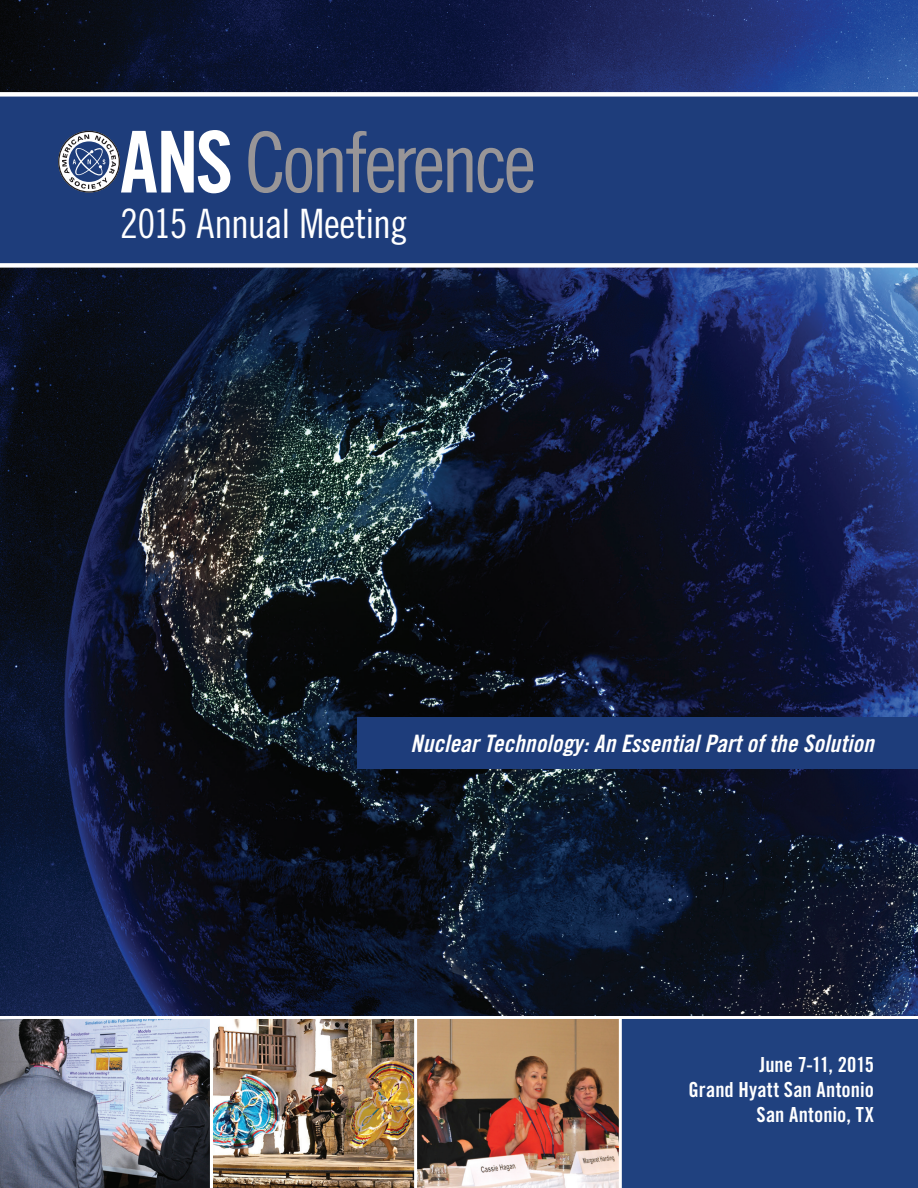
<style>
.page{position:relative;width:918px;height:1188px;background:#fff}
.page>*{position:absolute;margin:0;border:0;box-sizing:border-box;transform-origin:0 0}
.t1{font:40.5px "Trade Gothic Cond Eighteen";letter-spacing:-.03em;color:#fff}
.t2{font:24px "Trade Gothic Bold Cond Twenty Obl";letter-spacing:.005em;color:#fff}
.t3{font:20.85px/24.9px "Trade Gothic Bold Cond Twenty";color:#fff;text-align:right}
</style>
<div class="page">
<img style="left:0;top:0;width:918px;height:1016px">
<div style="left:621px;top:1019px;width:297px;height:169px;background:#20417f"></div>
<img style="left:213px;top:1019px;width:406px;height:169px">
<div style="left:357px;top:717px;width:561px;height:52px;background:#1e3d7b"></div>
<div style="left:0;top:92px;width:918px;height:176px;background:#1e3d7b"></div>
<img style="left:0;top:1019px;width:210px;height:169px">
<svg style="left:58px;top:130px;width:172px;height:63px"></svg>
<svg style="left:248px;top:131px;width:286px;height:62px;background:#435883"></svg>
<hr style="left:619px;top:1017px;width:3px;height:171px;background:#fff">
<hr style="left:414px;top:1017px;width:3px;height:171px;background:#fff">
<h1 class="t1" style="left:120px;top:199px;width:289px">2015 Annual Meeting</h1>
<p class="t2" style="left:411px;top:729px;width:465px">Nuclear Technology: An Essential Part of the Solution</p>
<p class="t3" style="left:689px;top:1052px;width:187px">June 7-11, 2015<br>Grand Hyatt San Antonio<br>San Antonio, TX</p>
</div>
